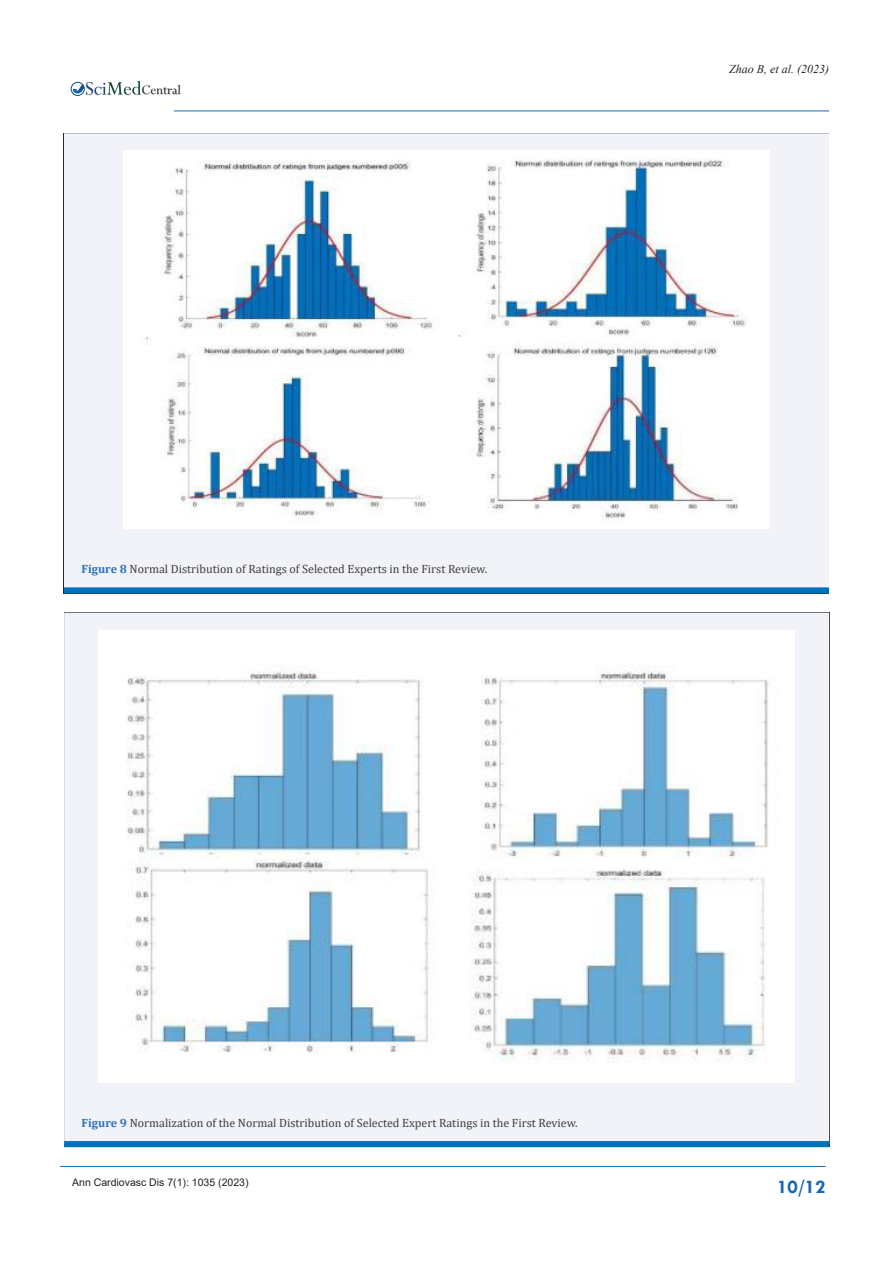
<style>
.page{position:relative;width:893px;height:1263px;background:#fff}
.page>*{position:absolute;margin:0;border:0;box-sizing:border-box;transform-origin:0 0}
.t1{font:700 19.5px "Tw Cen";color:#1768b4}
.t2{font:14.55px "Perpetua";color:#211e1e}
.t3{font:12px "Cambria";color:#3e3e3f}
.t4{font:italic 12px "Times New Roman";color:#231f20}
.t5{font:10.5px "Arial";color:#231f20}
.s1{font-weight:700;color:#2a71b8}
</style>
<div class="page">
<hr style="left:60px;top:1166px;width:766px;height:1px;background:#1768b4">
<hr style="left:174px;top:111px;width:655px;height:1px;background:#1768b4">
<img style="left:87px;top:85px;width:94px;height:11px">
<div style="left:71px;top:82px;width:14px;height:14px;border:1px solid #074d7c;border-radius:50%"></div>
<svg style="left:73px;top:81px;width:68px;height:14px"></svg>
<div style="left:64px;top:133px;width:765px;height:454px;background:#f1f3f9"></div>
<div style="left:64px;top:587px;width:765px;height:6px;background:#0072bc"></div>
<img style="left:123px;top:151px;width:647px;height:378px">
<div style="left:64px;top:613px;width:765px;height:528px;background:#f1f3f9"></div>
<div style="left:64px;top:1141px;width:765px;height:6px;background:#0072bc"></div>
<img style="left:99px;top:630px;width:695px;height:452px">
<p class="t2" style="left:142px;top:81px;width:41px">Central</p>
<p class="t3" style="left:81px;top:562px;width:407px"><span class="s1">Figure 8</span> Normal Distribution of Ratings of Selected Experts in the First Review.</p>
<p class="t4" style="left:729px;top:61px;width:101px">Zhao B, et al. (2023)</p>
<p class="t3" style="left:82px;top:1115px;width:498px"><span class="s1">Figure 9</span> Normalization of the Normal Distribution of Selected Expert Ratings in the First Review.</p>
<p class="t5" style="left:72px;top:1175px;width:178px">Ann Cardiovasc Dis 7(1): 1035 (2023)</p>
<h1 class="t1" style="left:777px;top:1175px;width:50px">10/12</h1>
</div>
